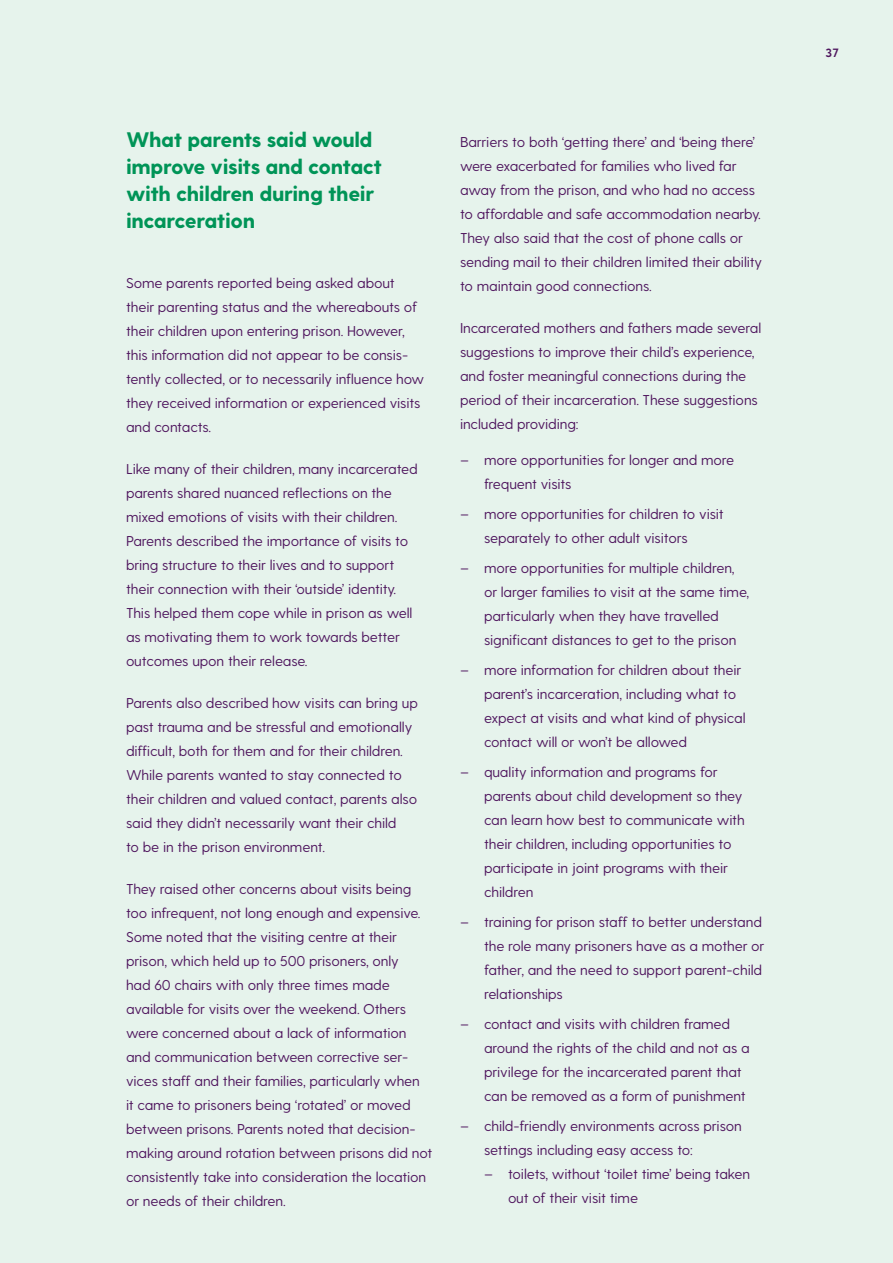
<style>
.page{position:relative;width:893px;height:1263px;background:#e6f3ec}
.page>*{position:absolute;margin:0;border:0;box-sizing:border-box;transform-origin:0 0}
.Heading_3{font:800 21px/27px "Greycliff CF";letter-spacing:-.02em;color:#009457}
.Paragraph_Standard{font:14.25px/24px "Greycliff CF";letter-spacing:-.01em;color:#4f165e}
.Indent_List{font:14.25px/24px "Greycliff CF";letter-spacing:-.01em;color:#4f165e}
.t1{font:700 12px "Greycliff CF";color:#4f165e}
</style>
<div class="page">
<p class="Heading_3" style="left:126px;top:127px;width:258px">What parents said would improve visits and contact with children during their incarceration</p>
<p class="Paragraph_Standard" style="left:126px;top:271px;width:300px">Some parents reported being asked about their parenting status and the whereabouts of their children upon entering prison. However, this information did not appear to be consis&shy;tently collected, or to necessarily influence how they received information or experienced visits and contacts.</p>
<p class="Paragraph_Standard" style="left:126px;top:457px;width:293px">Like many of their children, many incarcerated parents shared nuanced reflections on the mixed emotions of visits with their children.<br>Parents described the importance of visits to bring structure to their lives and to support their connection with their ‘outside’ identity.<br>This helped them cope while in prison as well as motivating them to work towards better outcomes upon their release.</p>
<p class="Paragraph_Standard" style="left:126px;top:691px;width:293px">Parents also described how visits can bring up past trauma and be stressful and emotionally difficult, both for them and for their children.<br>While parents wanted to stay connected to their children and valued contact, parents also said they didn’t necessarily want their child<br>to be in the prison environment.</p>
<p class="Paragraph_Standard" style="left:126px;top:877px;width:308px">They raised other concerns about visits being too infrequent, not long enough and expensive.<br>Some noted that the visiting centre at their prison, which held up to 500 prisoners, only<br>had 60 chairs with only three times made available for visits over the weekend. Others were concerned about a lack of information and communication between corrective ser&shy;vices staff and their families, particularly when<br>it came to prisoners being ‘rotated’ or moved between prisons. Parents noted that decision&shy;making around rotation between prisons did not consistently take into consideration the location or needs of their children.</p>
<p class="Paragraph_Standard" style="left:460px;top:130px;width:304px">Barriers to both ‘getting there’ and ‘being there’ were exacerbated for families who lived far away from the prison, and who had no access to affordable and safe accommodation nearby.<br>They also said that the cost of phone calls or sending mail to their children limited their ability to maintain good connections.</p>
<p class="Paragraph_Standard" style="left:460px;top:316px;width:303px">Incarcerated mothers and fathers made several suggestions to improve their child’s experience, and foster meaningful connections during the period of their incarceration. These suggestions included providing:</p>
<p class="Indent_List" style="left:484px;top:448px;width:252px;text-indent:-24px">– more opportunities for longer and more frequent visits</p>
<p class="Indent_List" style="left:484px;top:502px;width:241px;text-indent:-24px">– more opportunities for children to visit separately to other adult visitors</p>
<p class="Indent_List" style="left:484px;top:556px;width:267px;text-indent:-24px">– more opportunities for multiple children, or larger families to visit at the same time, particularly when they have travelled significant distances to get to the prison</p>
<p class="Indent_List" style="left:484px;top:658px;width:263px;text-indent:-24px">– more information for children about their parent’s incarceration, including what to expect at visits and what kind of physical contact will or won’t be allowed</p>
<p class="Indent_List" style="left:484px;top:760px;width:262px;text-indent:-24px">– quality information and programs for parents about child development so they can learn how best to communicate with their children, including opportunities to participate in joint programs with their children</p>
<p class="Indent_List" style="left:484px;top:910px;width:282px;text-indent:-24px">– training for prison staff to better understand the role many prisoners have as a mother or father, and the need to support parent-child relationships</p>
<p class="Indent_List" style="left:484px;top:1012px;width:267px;text-indent:-24px">– contact and visits with children framed around the rights of the child and not as a privilege for the incarcerated parent that can be removed as a form of punishment</p>
<p class="Indent_List" style="left:484px;top:1114px;width:259px;text-indent:-24px">– child-friendly environments across prison settings including easy access to:</p>
<p class="Indent_List" style="left:508px;top:1162px;width:244px;text-indent:-24px">– toilets, without ‘toilet time’ being taken out of their visit time</p>
<p class="t1" style="left:825px;top:45px;width:15px">37</p>
</div>
